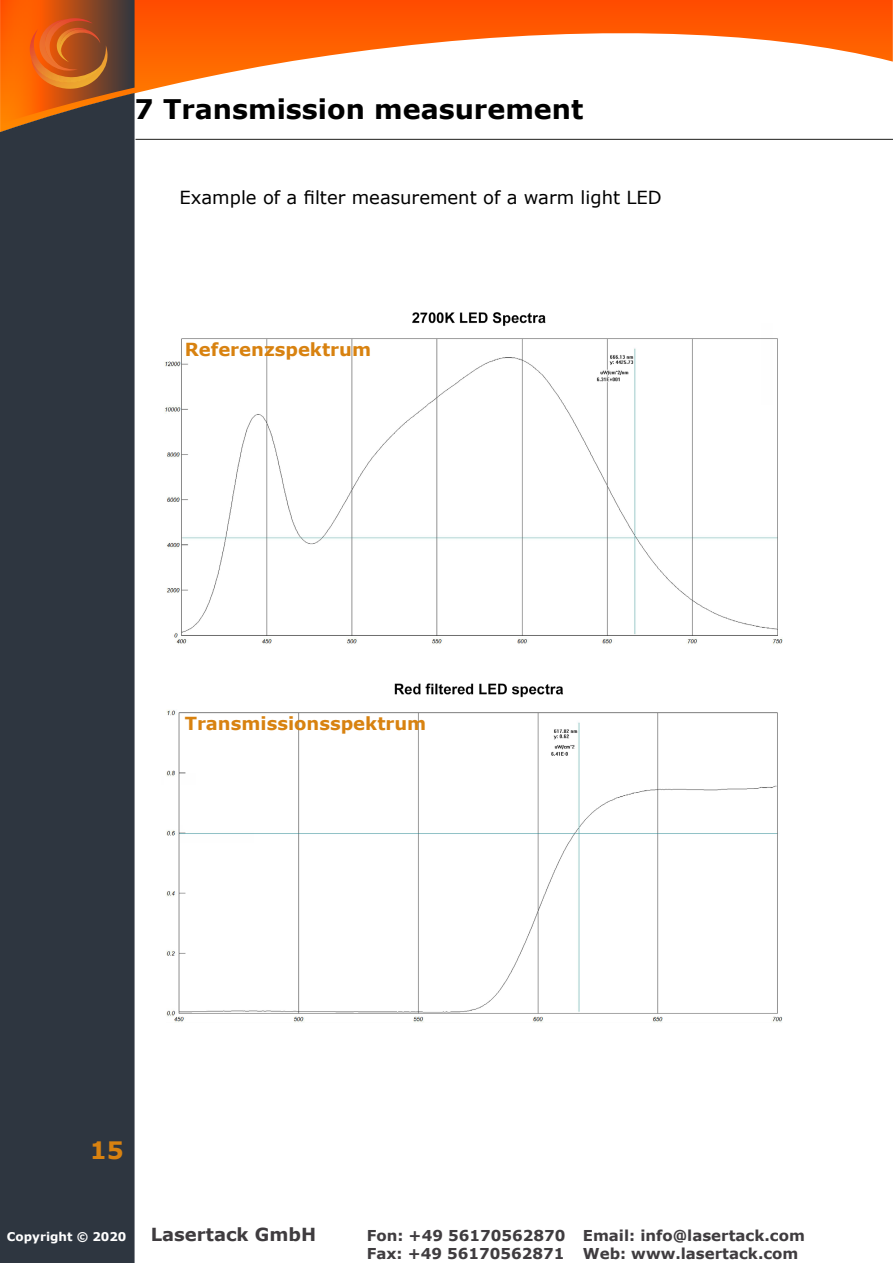
<style>
.page{position:relative;width:893px;height:1263px;background:#fff}
.page>*{position:absolute;margin:0;border:0;box-sizing:border-box;transform-origin:0 0}
.t1{font:700 27px "Verdana";color:#000}
.t2{font:700 24px "Verdana";color:#d88210}
.t3{font:18px "Verdana";color:#000}
.t4{font:700 18px "Verdana";color:#d88210}
.t5{font:700 18px "Verdana";color:#3f3c3f}
.t6{font:700 15px/18px "Verdana";color:#3f3c3f}
.t7{font:700 12px "Verdana";color:#fff}
</style>
<div class="page">
<svg style="left:135px;top:0;width:758px;height:94px"></svg>
<svg style="left:0;top:0;width:135px;height:93px;background:#af5118"></svg>
<div style="left:0;top:93px;width:135px;height:1170px;background:#2e3640"></div>
<img style="left:31px;top:45px;width:77px;height:44px">
<img style="left:30px;top:29px;width:72px;height:54px">
<img style="left:39px;top:20px;width:39px;height:51px">
<img style="left:45px;top:18px;width:48px;height:49px">
<img style="left:57px;top:27px;width:31px;height:35px">
<img style="left:60px;top:29px;width:40px;height:25px">
<hr style="left:136px;top:139px;width:757px;height:1px;background:#1d1d1b">
<img style="left:164px;top:313px;width:618px;height:710px">
<h1 class="t1" style="left:135px;top:90px;width:450px">7 Transmission measurement</h1>
<p class="t3" style="left:179px;top:185px;width:484px">Example of a filter measurement of a warm light LED</p>
<p class="t4" style="left:185px;top:337px;width:188px">Referenzspektrum</p>
<p class="t4" style="left:185px;top:711px;width:243px">Transmissionsspektrum</p>
<h2 class="t2" style="left:90px;top:1133px;width:36px">15</h2>
<p class="t7" style="left:7px;top:1228px;width:121px">Copyright © 2020</p>
<p class="t5" style="left:151px;top:1221px;width:167px">Lasertack GmbH</p>
<p class="t6" style="left:367px;top:1226px;width:440px">Fon: +49 56170562870 Email: info@lasertack.com<br>Fax: +49 56170562871 Web: www.lasertack.com</p>
</div>
